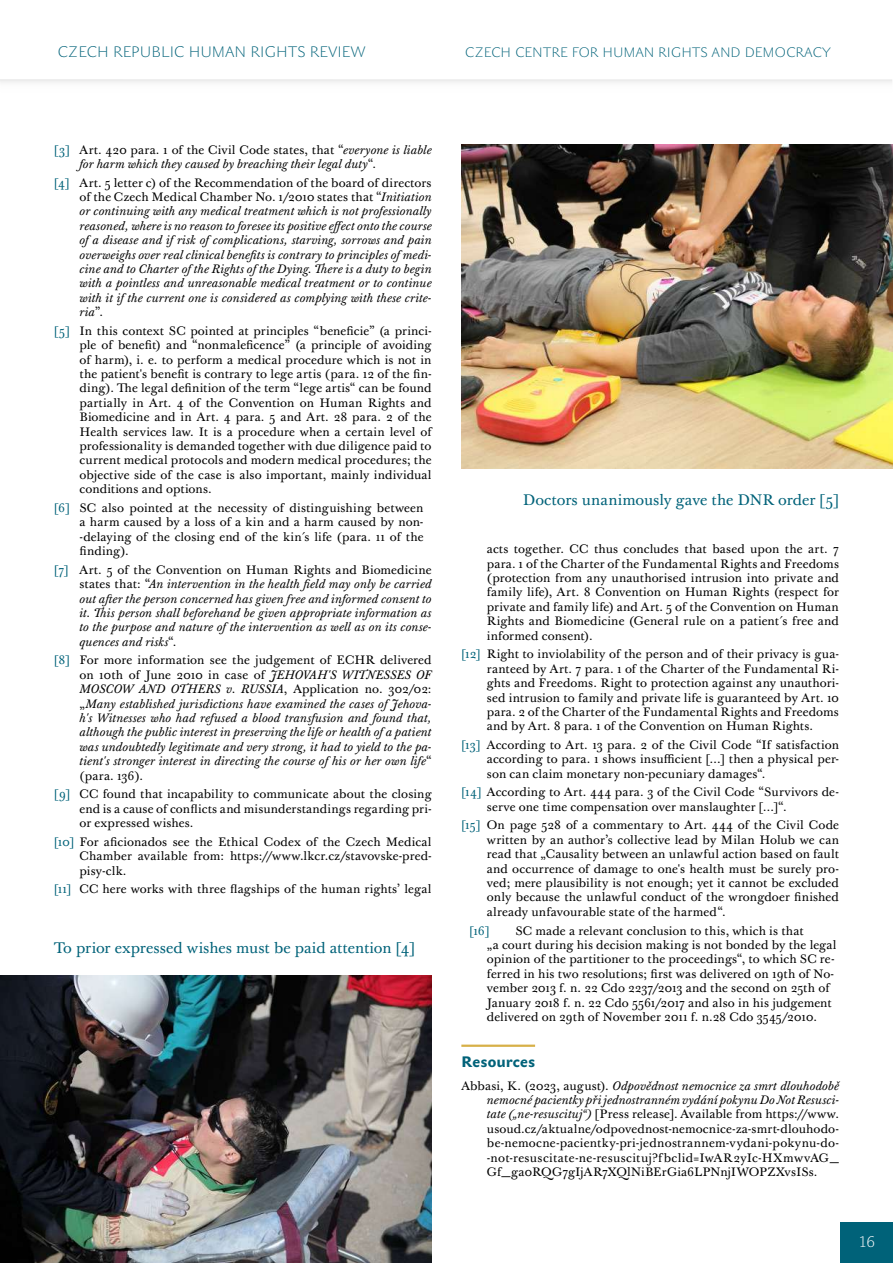
<style>
.page{position:relative;width:893px;height:1263px;background:#fff}
.page>*{position:absolute;margin:0;border:0;box-sizing:border-box;transform-origin:0 0}
.t1{font:15px "Baskerville Ten Pro";color:#006279}
.t2{font:15px "John Sans White Pro";letter-spacing:.04em;color:#006279}
.t3{font:15px "John Sans Heavy Pro";letter-spacing:.03em;color:#006279}
.t4{font:15px "John Sans White Pro";color:#fff}
.t5{font:13.5px "John Sans White Pro";letter-spacing:.04em;color:#006279}
.t6{font:12px/14.4px "Baskerville Ten Pro";letter-spacing:.01em;color:#000;text-align:justify}
.t7{font:italic 12px/14.4px "Baskerville Ten Pro";letter-spacing:.015em;color:#000;text-align:justify}
.t8{font:12px "Baskerville Ten Pro";color:#006279}
.s1{font-style:normal;color:#006279}
.s2{font-style:normal}
.s3{color:#006279}
.s4{font-style:italic}
</style>
<div class="page">
<div style="left:841px;top:1222px;width:52px;height:41px;background:#006279"></div>
<hr style="left:0;top:79px;width:892px;height:4px;background:#f1f1f1">
<hr style="left:461px;top:1044px;width:74px;height:3px;background:#d7b048">
<img style="left:0;top:976px;width:432px;height:287px">
<img style="left:462px;top:145px;width:431px;height:323px">
<p class="t2" style="left:58px;top:43px;width:309px">CZECH REPUBLIC HUMAN RIGHTS REVIEW</p>
<p class="t5" style="left:465px;top:44px;width:367px">CZECH CENTRE FOR HUMAN RIGHTS AND DEMOCRACY</p>
<p class="t7" style="left:80px;top:142px;width:354px;text-indent:-26px"><span class="s1">[3]</span> <span class="s2">Art. 420 para. 1 of the Civil Code states, that “</span>everyone is liable for harm which they caused by breaching their legal duty<span class="s2">“.</span></p>
<p class="t7" style="left:80px;top:176px;width:354px;text-indent:-26px"><span class="s1">[4]</span> <span class="s2">Art. 5 letter c) of the Recommendation of the board of directors of the Czech Medical Chamber No. 1/2010 states that “</span>Initiation or continuing with any medical treatment which is not professionally reasoned, where is no reason to foresee its positive effect onto the course of a disease and if risk of complications, starving, sorrows and pain overweighs over real clinical benefits is contrary to principles of medi&shy;cine and to Charter of the Rights of the Dying. There is a duty to begin with a pointless and unreasonable medical treatment or to continue with it if the current one is considered as complying with these crite&shy;ria<span class="s2">”.</span></p>
<p class="t6" style="left:80px;top:324px;width:354px;text-indent:-26px"><span class="s3">[5]</span> In this context SC pointed at principles “beneficie” (a princi&shy;ple of benefit) and “nonmaleficence” (a principle of avoiding of harm), i. e. to perform a medical procedure which is not in the patient's benefit is contrary to lege artis (para. 12 of the fin&shy;ding). The legal definition of the term “lege artis“ can be found partially in Art. 4 of the Convention on Human Rights and Biomedicine and in Art. 4 para. 5 and Art. 28 para. 2 of the Health services law. It is a procedure when a certain level of professionality is demanded together with due diligence paid to current medical protocols and modern medical procedures; the objective side of the case is also important, mainly individual conditions and options.</p>
<p class="t6" style="left:80px;top:501px;width:346px;text-indent:-26px"><span class="s3">[6]</span> SC also pointed at the necessity of distinguishing between a harm caused by a loss of a kin and a harm caused by non--delaying of the closing end of the kin´s life (para. 11 of the finding).</p>
<p class="t7" style="left:80px;top:563px;width:354px;text-indent:-26px"><span class="s1">[7]</span> <span class="s2">Art. 5 of the Convention on Human Rights and Biomedicine states that: “</span>An intervention in the health field may only be carried out after the person concerned has given free and informed consent to it. This person shall beforehand be given appropriate information as to the purpose and nature of the intervention as well as on its conse&shy;quences and risks<span class="s2">“.</span></p>
<p class="t7" style="left:80px;top:653px;width:354px;text-indent:-26px"><span class="s1">[8]</span> <span class="s2">For more information see the judgement of ECHR delivered on 10th of June 2010 in case of</span> JEHOVAH'S WITNESSES OF MOSCOW AND OTHERS v. RUSSIA<span class="s2">, Application no. 302/02: „</span>Many established jurisdictions have examined the cases of Jehova&shy;h's Witnesses who had refused a blood transfusion and found that, although the public interest in preserving the life or health of a patient was undoubtedly legitimate and very strong, it had to yield to the pa&shy;tient's stronger interest in directing the course of his or her own life<span class="s2">“ (para. 136).</span></p>
<p class="t6" style="left:80px;top:787px;width:354px;text-indent:-26px"><span class="s3">[9]</span> CC found that incapability to communicate about the closing end is a cause of conflicts and misunderstandings regarding pri&shy;or expressed wishes.</p>
<p class="t6" style="left:80px;top:835px;width:354px;text-indent:-26px"><span class="s3">[10]</span> For aficionados see the Ethical Codex of the Czech Medical Chamber available from: https://www.lkcr.cz/stavovske-pred&shy;pisy-clk.</p>
<p class="t6" style="left:54px;top:882px;width:379px"><span class="s3">[11]</span> CC here works with three flagships of the human rights’ legal</p>
<p class="t1" style="left:54px;top:939px;width:362px">To prior expressed wishes must be paid attention [4]</p>
<p class="t1" style="left:523px;top:491px;width:318px">Doctors unanimously gave the DNR order [5]</p>
<p class="t6" style="left:487px;top:542px;width:354px">acts together. CC thus concludes that based upon the art. 7 para. 1 of the Charter of the Fundamental Rights and Freedoms (protection from any unauthorised intrusion into private and family life), Art. 8 Convention on Human Rights (respect for private and family life) and Art. 5 of the Convention on Human Rights and Biomedicine (General rule on a patient´s free and informed consent).</p>
<p class="t6" style="left:487px;top:647px;width:354px;text-indent:-26px"><span class="s3">[12]</span> Right to inviolability of the person and of their privacy is gua&shy;ranteed by Art. 7 para. 1 of the Charter of the Fundamental Ri&shy;ghts and Freedoms. Right to protection against any unauthori&shy;sed intrusion to family and private life is guaranteed by Art. 10 para. 2 of the Charter of the Fundamental Rights and Freedoms and by Art. 8 para. 1 of the Convention on Human Rights.</p>
<p class="t6" style="left:487px;top:738px;width:354px;text-indent:-26px"><span class="s3">[13]</span> According to Art. 13 para. 2 of the Civil Code “If satisfaction according to para. 1 shows insufficient […] then a physical per&shy;son can claim monetary non-pecuniary damages“.</p>
<p class="t6" style="left:487px;top:786px;width:354px;text-indent:-26px"><span class="s3">[14]</span> According to Art. 444 para. 3 of the Civil Code “Survivors de&shy;serve one time compensation over manslaughter […]“.</p>
<p class="t6" style="left:487px;top:819px;width:354px;text-indent:-26px"><span class="s3">[15]</span> On page 528 of a commentary to Art. 444 of the Civil Code written by an author’s collective lead by Milan Holub we can read that „Causality between an unlawful action based on fault and occurrence of damage to one's health must be surely pro&shy;ved; mere plausibility is not enough; yet it cannot be excluded only because the unlawful conduct of the wrongdoer finished already unfavourable state of the harmed“.</p>
<p class="t8" style="left:469px;top:923px;width:22px">[16]</p>
<p class="t6" style="left:487px;top:924px;width:351px;text-align:left;text-indent:28px">SC made a relevant conclusion to this, which is that<br>„a court during his decision making is not bonded by the legal opinion of the partitioner to the proceedings“, to which SC re&shy;ferred in his two resolutions; first was delivered on 19th of No&shy;vember 2013 f. n. 22 Cdo 2237/2013 and the second on 25th of January 2018 f. n. 22 Cdo 5561/2017 and also in his judgement delivered on 29th of November 2011 f. n.28 Cdo 3545/2010.</p>
<p class="t3" style="left:461px;top:1053px;width:75px">Resources</p>
<p class="t6" style="left:487px;top:1079px;width:354px;text-indent:-26px">Abbasi, K. (2023, august). <span class="s4">Odpovědnost nemocnice za smrt dlouhodobě nemocné pacientky při jednostranném vydání pokynu Do Not Resusci&shy;tate („ne-resuscituj“)</span> [Press release]. Available from https://www. usoud.cz/aktualne/odpovednost-nemocnice-za-smrt-dlouhodo&shy;be-nemocne-pacientky-pri-jednostrannem-vydani-pokynu-do--not-resuscitate-ne-resuscituj?fbclid=IwAR2yIc-HXmwvAG_ Gf_ga0RQG7gIjAR7XQlNiBErGia6LPNnjIWOPZXvsISs.</p>
<p class="t4" style="left:859px;top:1233px;width:17px">16</p>
</div>
